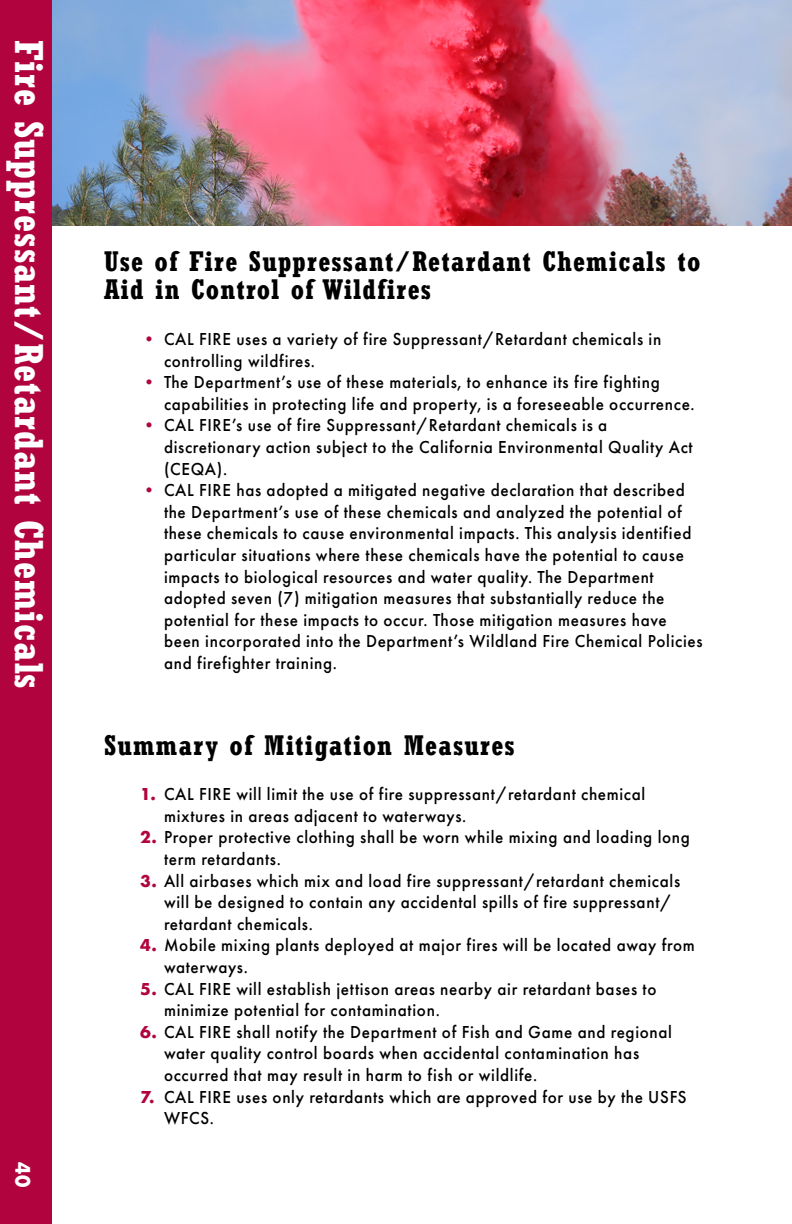
<style>
.page{position:relative;width:792px;height:1224px;background:#fff}
.page>*{position:absolute;margin:0;border:0;box-sizing:border-box;transform-origin:0 0}
.t1{font:700 condensed 39.8px "Rockwell";letter-spacing:.02em;color:#fff}
.t2{font:700 condensed 28px/28px "Rockwell";letter-spacing:.04em;color:#000}
.t3{font:700 22px "Futura PT";color:#fff;scale:.93 1}
.t4{font:500 18px/21.6px "Futura PT";letter-spacing:.04em;color:#000;scale:.95 1}
.s1{font-weight:700;color:#b1043e}
</style>
<div class="page">
<img style="left:52px;top:0;width:740px;height:226px">
<div style="left:0;top:0;width:52px;height:1224px;background:#b1043e"></div>
<h1 class="t1" style="left:53px;top:40px;width:651px;rotate:90deg">Fire Suppressant/Retardant Chemicals</h1>
<p class="t3" style="left:37px;top:1162px;width:28px;rotate:90deg">40</p>
<h2 class="t2" style="left:104px;top:247px;width:598px">Use of Fire Suppressant/Retardant Chemicals to<br>Aid in Control of Wildfires</h2>
<p class="t4" style="left:164px;top:328px;width:525px;text-indent:-24px"><span class="s1">•</span> CAL FIRE uses a variety of fire Suppressant/Retardant chemicals in controlling wildfires.</p>
<p class="t4" style="left:164px;top:371px;width:560px;text-indent:-24px"><span class="s1">•</span> The Department’s use of these materials, to enhance its fire fighting capabilities in protecting life and property, is a foreseeable occurrence.</p>
<p class="t4" style="left:164px;top:415px;width:558px;text-indent:-24px"><span class="s1">•</span> CAL FIRE’s use of fire Suppressant/Retardant chemicals is a discretionary action subject to the California Environmental Quality Act (CEQA).</p>
<p class="t4" style="left:164px;top:479px;width:569px;text-indent:-24px"><span class="s1">•</span> CAL FIRE has adopted a mitigated negative declaration that described the Department’s use of these chemicals and analyzed the potential of these chemicals to cause environmental impacts. This analysis identified particular situations where these chemicals have the potential to cause impacts to biological resources and water quality. The Department adopted seven (7) mitigation measures that substantially reduce the potential for these impacts to occur. Those mitigation measures have been incorporated into the Department’s Wildland Fire Chemical Policies and firefighter training.</p>
<h2 class="t2" style="left:104px;top:731px;width:412px">Summary of Mitigation Measures</h2>
<p class="t4" style="left:164px;top:783px;width:508px;text-indent:-24px"><span class="s1">1.</span> CAL FIRE will limit the use of fire suppressant/retardant chemical mixtures in areas adjacent to waterways.</p>
<p class="t4" style="left:164px;top:827px;width:555px;text-indent:-24px"><span class="s1">2.</span> Proper protective clothing shall be worn while mixing and loading long term retardants.</p>
<p class="t4" style="left:164px;top:870px;width:545px;text-indent:-24px"><span class="s1">3.</span> All airbases which mix and load fire suppressant/retardant chemicals will be designed to contain any accidental spills of fire suppressant/ retardant chemicals.</p>
<p class="t4" style="left:164px;top:935px;width:560px;text-indent:-24px"><span class="s1">4.</span> Mobile mixing plants deployed at major fires will be located away from waterways.</p>
<p class="t4" style="left:164px;top:978px;width:520px;text-indent:-24px"><span class="s1">5.</span> CAL FIRE will establish jettison areas nearby air retardant bases to minimize potential for contamination.</p>
<p class="t4" style="left:164px;top:1021px;width:536px;text-indent:-24px"><span class="s1">6.</span> CAL FIRE shall notify the Department of Fish and Game and regional water quality control boards when accidental contamination has occurred that may result in harm to fish or wildlife.</p>
<p class="t4" style="left:164px;top:1086px;width:552px;text-indent:-24px"><span class="s1">7.</span> CAL FIRE uses only retardants which are approved for use by the USFS<br>WFCS.</p>
</div>
